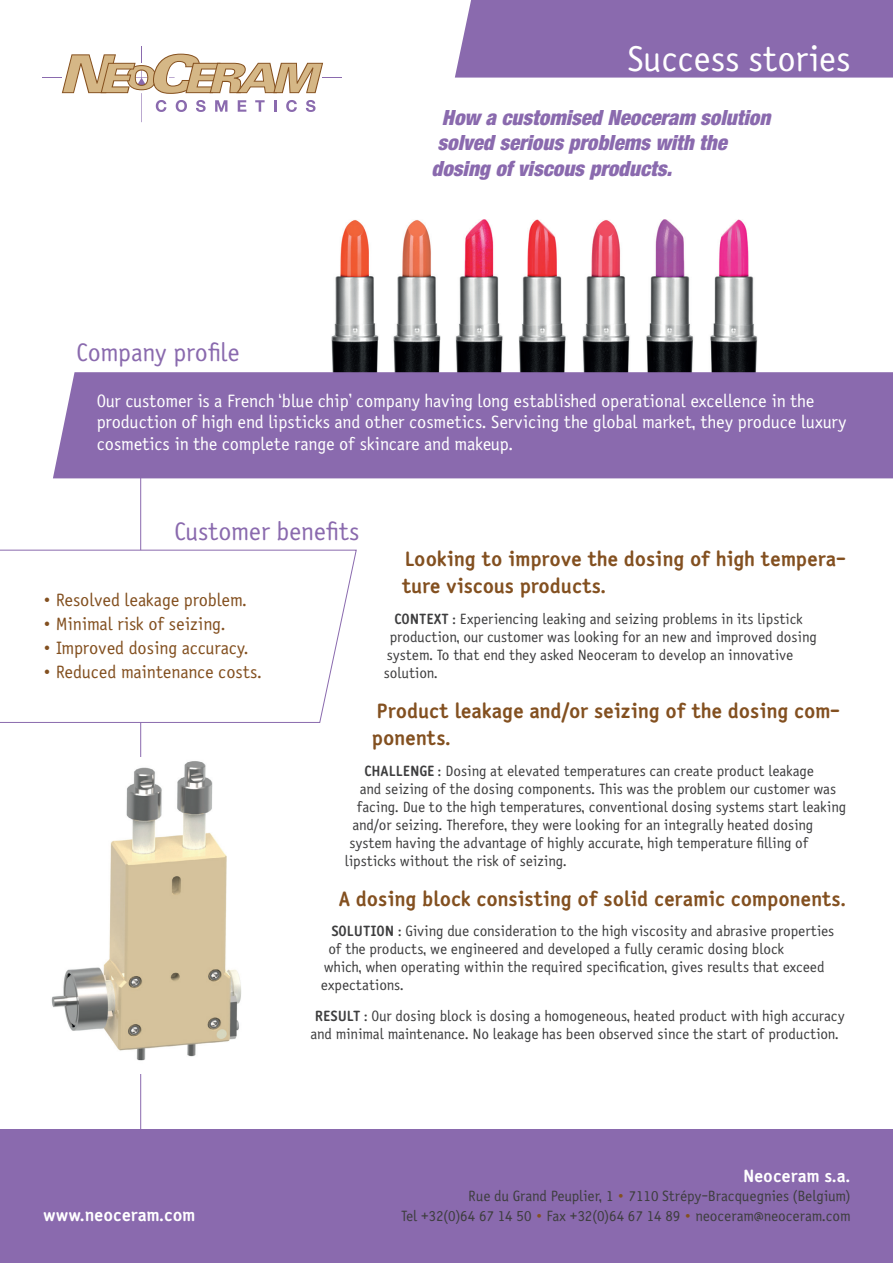
<style>
.page{position:relative;width:893px;height:1263px;background:#fff}
.page>*{position:absolute;margin:0;border:0;box-sizing:border-box;transform-origin:0 0}
.t1{font:36px "Saturday Sans ICG";color:#fff}
.t2{font:25.5px "Saturday Sans ICG";color:#8a6aae}
.t3{font:700 21px/27px "Saturday Sans ICG";color:#835020}
.t4{font:italic 900 condensed 21px/25.2px "Helvetica Neue LT";color:#8a6aae}
.t5{font:18px/21.6px "Saturday Sans ICG";color:#fff}
.t6{font:18px "Saturday Sans ICG";color:#835020;scale:.96 1}
.t7{font:700 18px "Saturday Sans ICG";color:#fff}
.t8{font:15px/18px "Saturday Sans ICG";color:#3e3e3f;text-align:center}
.s1{font-weight:700}
.s2{color:#835020}
</style>
<div class="page">
<img style="left:300px;top:219px;width:490px;height:260px">
<div style="left:455px;top:0;width:438px;height:78px;background:#8a6aae"></div>
<div style="left:0;top:1129px;width:893px;height:134px;background:#8a6aae"></div>
<hr style="left:140px;top:459px;width:1px;height:698px;background:#8a6aae">
<div style="left:53px;top:372px;width:840px;height:106px;background:#8a6aae"></div>
<svg style="left:0;top:549px;width:357px;height:174px"></svg>
<svg style="left:43px;top:46px;width:299px;height:76px"></svg>
<img style="left:51px;top:757px;width:190px;height:317px">
<h1 class="t1" style="left:628px;top:38px;width:224px">Success stories</h1>
<h2 class="t2" style="left:77px;top:338px;width:165px">Company profile</h2>
<h3 class="t4" style="left:431px;top:105px;width:340px;text-indent:10px">How a customised Neoceram solution solved serious problems with the dosing of viscous products.</h3>
<p class="t5" style="left:97px;top:390px;width:751px">Our customer is a French ‘blue chip’ company having long established operational excellence in the production of high end lipsticks and other cosmetics. Servicing the global market, they produce luxury cosmetics in the complete range of skincare and makeup.</p>
<h2 class="t2" style="left:175px;top:517px;width:186px">Customer benefits</h2>
<p class="t6" style="left:43px;top:589px;width:214px">• Resolved leakage problem.</p>
<p class="t6" style="left:43px;top:613px;width:192px">• Minimal risk of seizing.</p>
<p class="t6" style="left:43px;top:637px;width:216px">• Improved dosing accuracy.</p>
<p class="t6" style="left:43px;top:661px;width:230px">• Reduced maintenance costs.</p>
<h3 class="t3" style="left:402px;top:546px;width:445px">Looking to improve the dosing of high tempera&shy;ture viscous products.</h3>
<p class="t8" style="left:394px;top:610px;width:410px"><span class="s1">CONTEXT</span> : Experiencing leaking and seizing problems in its lipstick</p>
<p class="t8" style="left:390px;top:628px;width:429px">production, our customer was looking for an new and improved dosing</p>
<p class="t8" style="left:387px;top:646px;width:408px">system. To that end they asked Neoceram to develop an innovative</p>
<p class="t8" style="left:384px;top:664px;width:56px">solution.</p>
<h3 class="t3" style="left:372px;top:697px;width:469px">Product leakage and/or seizing of the dosing com&shy;ponents.</h3>
<p class="t8" style="left:364px;top:762px;width:451px"><span class="s1">CHALLENGE</span> : Dosing at elevated temperatures can create product leakage</p>
<p class="t8" style="left:360px;top:780px;width:478px">and seizing of the dosing components. This was the problem our customer was</p>
<p class="t8" style="left:357px;top:798px;width:491px">facing. Due to the high temperatures, conventional dosing systems start leaking</p>
<p class="t8" style="left:352px;top:816px;width:463px">and/or seizing. Therefore, they were looking for an integrally heated dosing</p>
<p class="t8" style="left:349px;top:834px;width:461px">system having the advantage of highly accurate, high temperature filling of</p>
<p class="t8" style="left:345px;top:852px;width:224px">lipsticks without the risk of seizing.</p>
<h3 class="t3" style="left:339px;top:885px;width:509px">A dosing block consisting of solid ceramic components.</h3>
<p class="t8" style="left:331px;top:922px;width:504px"><span class="s1">SOLUTION</span> : Giving due consideration to the high viscosity and abrasive properties</p>
<p class="t8" style="left:328px;top:940px;width:457px">of the products, we engineered and developed a fully ceramic dosing block</p>
<p class="t8" style="left:324px;top:958px;width:502px">which, when operating within the required specification, gives results that exceed</p>
<p class="t8" style="left:321px;top:976px;width:85px">expectations.</p>
<p class="t8" style="left:310px;top:1007px;width:536px"><span class="s1">RESULT</span> : Our dosing block is dosing a homogeneous, heated product with high accuracy and minimal maintenance. No leakage has been observed since the start of production.</p>
<p class="t7" style="left:743px;top:1165px;width:109px">Neoceram s.a.</p>
<p class="t8" style="left:468px;top:1187px;width:384px">Rue du Grand Peuplier, 1 <span class="s2">•</span> 7110 Strépy-Bracquegnies (Belgium)</p>
<p class="t7" style="left:43px;top:1204px;width:154px">www.neoceram.com</p>
<p class="t8" style="left:401px;top:1207px;width:451px">Tel +32(0)64 67 14 50 <span class="s2">•</span> Fax +32(0)64 67 14 89 <span class="s2">•</span> neoceram@neoceram.com</p>
</div>
